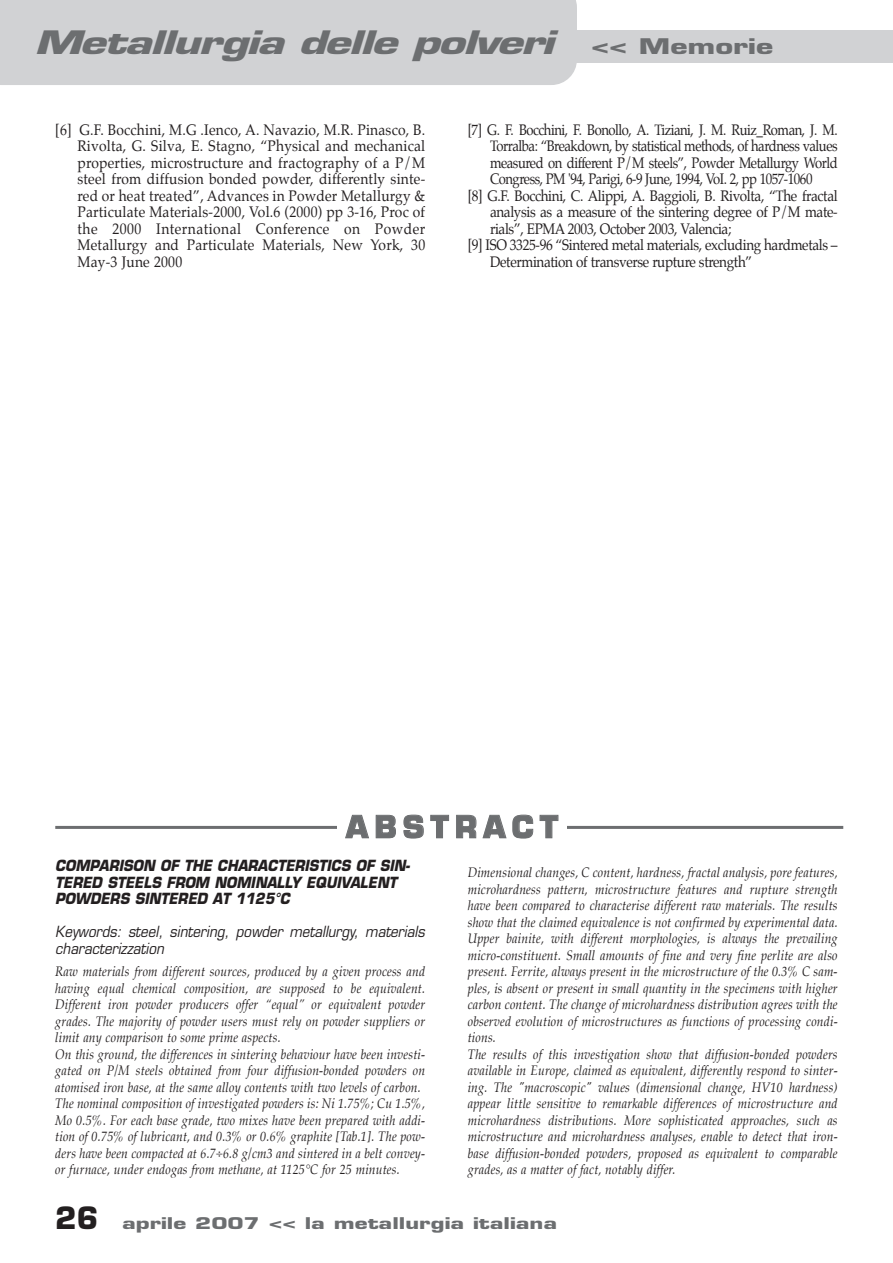
<style>
.page{position:relative;width:893px;height:1263px;background:#fff}
.page>*{position:absolute;margin:0;border:0;box-sizing:border-box;transform-origin:0 0}
.t1{font:italic 700 31.5px "Eurostile";color:#6c6e70;scale:1.43 1}
.t2{font:700 30px "Eurostile";letter-spacing:.21em;color:#6c6e70}
.t3{font:700 15.75px "Eurostile";color:#6c6e70;scale:1.43 1}
.t4{font:15px/16.5px "Palatino";letter-spacing:-.025em;color:#231f20;text-align:justify;scale:.92 1}
.t5{font:15px "Palatino";letter-spacing:-.025em;color:#231f20;scale:.9 1}
.t6{font:15px "Palatino";letter-spacing:-.025em;color:#231f20;scale:.87 1}
.t7{font:italic 700 15px/16.5px "Eurostile";color:#231f20;scale:.9 1}
.t8{font:italic 15px/16.5px "Eurostile";color:#231f20;scale:.9 1}
.t9{font:italic 13.5px/16.5px "Palatino";letter-spacing:.015em;color:#231f20;scale:.9 1}
.s1{font-style:normal;font-size:21px}
.s2{font-size:30px;color:#231f20}
</style>
<div class="page">
<div style="left:0;top:30px;width:893px;height:32px;background:#d1d2d4"></div>
<div style="left:0;top:0;width:577px;height:85px;background:#d1d2d4"></div>
<hr style="left:55px;top:826px;width:788px;height:3px;background:#6c6e70">
<div style="left:337px;top:816px;width:230px;height:30px;background:#fff"></div>
<p class="t1" style="left:34px;top:31px;width:518px">Metallurgia delle polveri <span class="s1">&lt; &lt; M e m o r i e</span></p>
<p class="t4" style="left:78px;top:122px;width:379px;text-indent:-22px">[6] G.F. Bocchini, M.G .Ienco, A. Navazio, M.R. Pinasco, B.<br>Rivolta, G. Silva, E. Stagno, “Physical and mechanical properties, microstructure and fractography of a P/M steel from diffusion bonded powder, differently sinte&shy;red or heat treated”, Advances in Powder Metallurgy &amp; Particulate Materials-2000, Vol.6 (2000) pp 3-16, Proc of the 2000 International Conference on Powder Metallurgy and Particulate Materials, New York, 30<br>May-3 June 2000</p>
<p class="t6" style="left:468px;top:122px;width:427px">[7] G. F. Bocchini, F. Bonollo, A. Tiziani, J. M. Ruiz_Roman, J. M.</p>
<p class="t6" style="left:490px;top:139px;width:401px">Torralba: “Breakdown, by statistical methods, of hardness values</p>
<p class="t6" style="left:490px;top:155px;width:401px">measured on different P/M steels”, Powder Metallurgy World</p>
<p class="t6" style="left:490px;top:172px;width:372px">Congress, PM '94, Parigi, 6-9 June, 1994, VoI. 2, pp 1057-1060</p>
<p class="t5" style="left:468px;top:188px;width:413px">[8] G.F. Bocchini, C. Alippi, A. Baggioli, B. Rivolta, “The fractal</p>
<p class="t5" style="left:490px;top:205px;width:388px">analysis as a measure of the sintering degree of P/M mate-</p>
<p class="t5" style="left:490px;top:221px;width:270px">rials”, EPMA 2003, October 2003, Valencia;</p>
<p class="t5" style="left:468px;top:238px;width:413px">[9] ISO 3325-96 “Sintered metal materials, excluding hardmetals –</p>
<p class="t5" style="left:490px;top:254px;width:293px">Determination of transverse rupture strength”</p>
<p class="t2" style="left:346px;top:815px;width:213px">ABSTRACT</p>
<p class="t7" style="left:55px;top:859px;width:398px">COMPARISON OF THE CHARACTERISTICS OF SIN-<br>TERED STEELS FROM NOMINALLY EQUIVALENT<br>POWDERS SINTERED AT 1125°C</p>
<p class="t8" style="left:55px;top:925px;width:415px">Keywords: steel, sintering, powder metallurgy, materials characterizzation</p>
<p class="t9" style="left:55px;top:964px;width:413px">Raw materials from different sources, produced by a given process and having equal chemical composition, are supposed to be equivalent.<br>Different iron powder producers offer “equal” or equivalent powder grades. The majority of powder users must rely on powder suppliers or limit any comparison to some prime aspects.<br>On this ground, the differences in sintering behaviour have been investi&shy;gated on P/M steels obtained from four diffusion-bonded powders on atomised iron base, at the same alloy contents with two levels of carbon.<br>The nominal composition of investigated powders is: Ni 1.75%; Cu 1.5%, Mo 0.5%. For each base grade, two mixes have been prepared with addi&shy;tion of 0.75% of lubricant, and 0.3% or 0.6% graphite [Tab.1]. The pow&shy;ders have been compacted at 6.7÷6.8 g/cm3 and sintered in a belt convey&shy;or furnace, under endogas from methane, at 1125°C for 25 minutes.</p>
<p class="t9" style="left:468px;top:865px;width:413px">Dimensional changes, C content, hardness, fractal analysis, pore features, microhardness pattern, microstructure features and rupture strength have been compared to characterise different raw materials. The results show that the claimed equivalence is not confirmed by experimental data.<br>Upper bainite, with different morphologies, is always the prevailing micro-constituent. Small amounts of fine and very fine perlite are also present. Ferrite, always present in the microstructure of the 0.3% C sam&shy;ples, is absent or present in small quantity in the specimens with higher carbon content. The change of microhardness distribution agrees with the observed evolution of microstructures as functions of processing condi&shy;tions.<br>The results of this investigation show that diffusion-bonded powders available in Europe, claimed as equivalent, differently respond to sinter&shy;ing. The "macroscopic" values (dimensional change, HV10 hardness) appear little sensitive to remarkable differences of microstructure and microhardness distributions. More sophisticated approaches, such as microstructure and microhardness analyses, enable to detect that iron&shy;base diffusion-bonded powders, proposed as equivalent to comparable grades, as a matter of fact, notably differ.</p>
<p class="t3" style="left:55px;top:1217px;width:352px"><span class="s2">26</span> aprile 2007 &lt;&lt; la metallurgia italiana</p>
</div>
